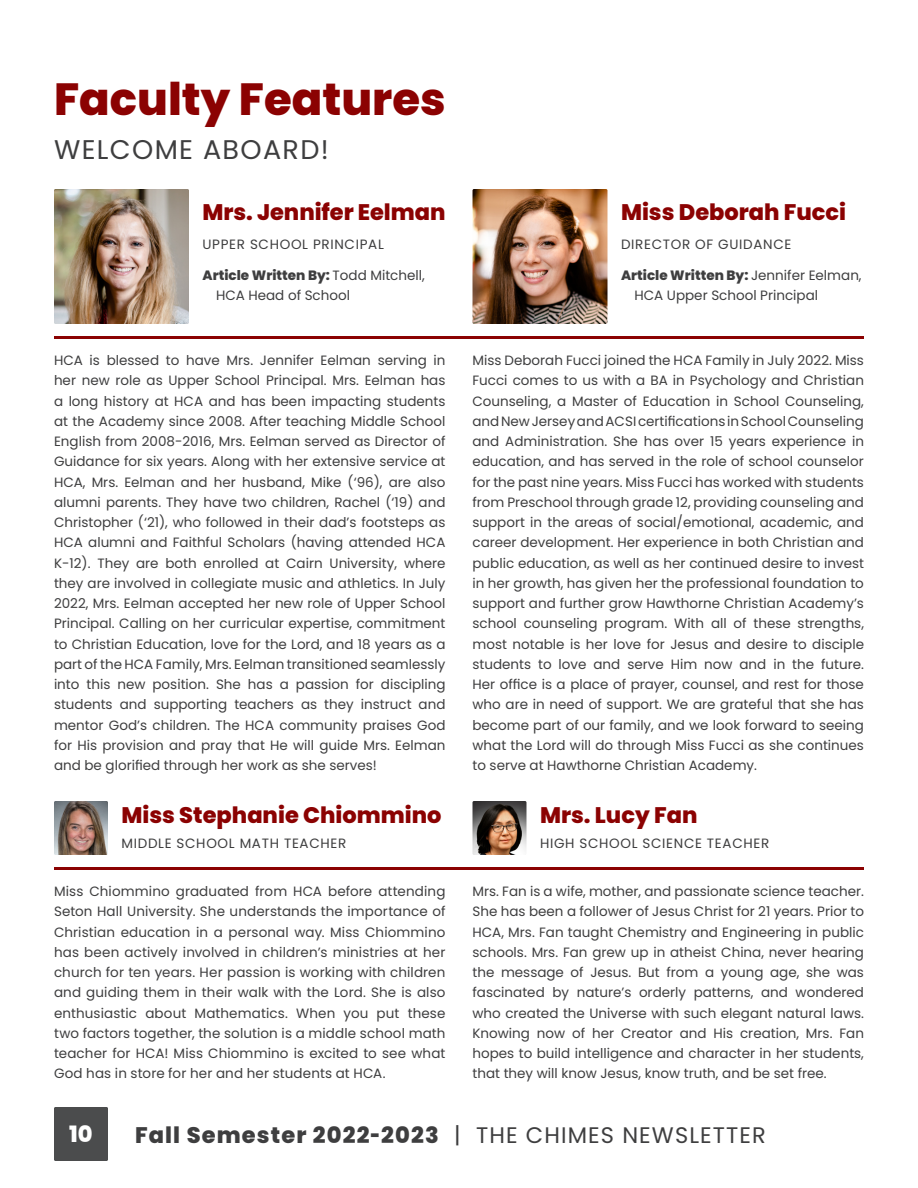
<style>
.page{position:relative;width:918px;height:1188px;background:#fff}
.page>*{position:absolute;margin:0;border:0;box-sizing:border-box;transform-origin:0 0}
.t1{font:800 45px "Poppins";color:#8b0202}
.t2{font:27px "Poppins";letter-spacing:.05em;color:#3e3e3f}
.t3{font:800 22.5px "Poppins";color:#8b0202}
.t4{font:800 22.5px "Poppins";letter-spacing:.05em;color:#3e3e3f}
.t5{font:800 22.5px "Poppins";color:#fff}
.t6{font:13.5px/20.2px "Poppins";color:#3e3e3f;text-align:justify}
.t7{font:13.5px "Poppins";letter-spacing:.05em;color:#3e3e3f}
.t8{font:800 13.5px "Poppins";color:#3e3e3f}
.s1{font-weight:400}
</style>
<div class="page">
<div style="left:54px;top:1107px;width:54px;height:54px;background:#4b4c4d;border-radius:2px"></div>
<img style="left:54px;top:801px;width:54px;height:54px">
<hr style="left:54px;top:867px;width:810px;height:3px;background:#8b0202">
<img style="left:472px;top:801px;width:54px;height:54px">
<hr style="left:54px;top:336px;width:810px;height:3px;background:#8b0202">
<img style="left:54px;top:189px;width:135px;height:135px">
<img style="left:472px;top:189px;width:136px;height:135px">
<p class="t1" style="left:54px;top:73px;width:393px">Faculty Features</p>
<p class="t2" style="left:54px;top:134px;width:276px">WELCOME ABOARD!</p>
<p class="t3" style="left:202px;top:199px;width:245px">Mrs. Jennifer Eelman</p>
<p class="t7" style="left:202px;top:237px;width:183px">UPPER SCHOOL PRINCIPAL</p>
<p class="t8" style="left:202px;top:268px;width:224px">Article Written By: <span class="s1">Todd Mitchell,</span></p>
<p class="t6" style="left:216px;top:286px;width:136px">HCA Head of School</p>
<p class="t6" style="left:54px;top:350px;width:393px">HCA is blessed to have Mrs. Jennifer Eelman serving in her new role as Upper School Principal. Mrs. Eelman has a long history at HCA and has been impacting students at the Academy since 2008. After teaching Middle School English from 2008-2016, Mrs. Eelman served as Director of Guidance for six years. Along with her extensive service at HCA, Mrs. Eelman and her husband, Mike (‘96), are also alumni parents. They have two children, Rachel (‘19) and Christopher (‘21), who followed in their dad’s footsteps as HCA alumni and Faithful Scholars (having attended HCA K-12). They are both enrolled at Cairn University, where they are involved in collegiate music and athletics. In July 2022, Mrs. Eelman accepted her new role of Upper School Principal. Calling on her curricular expertise, commitment to Christian Education, love for the Lord, and 18 years as a part of the HCA Family, Mrs. Eelman transitioned seamlessly into this new position. She has a passion for discipling students and supporting teachers as they instruct and mentor God’s children. The HCA community praises God for His provision and pray that He will guide Mrs. Eelman and be glorified through her work as she serves!</p>
<p class="t3" style="left:122px;top:802px;width:322px">Miss Stephanie Chiommino</p>
<p class="t7" style="left:122px;top:835px;width:226px">MIDDLE SCHOOL MATH TEACHER</p>
<p class="t6" style="left:54px;top:881px;width:393px">Miss Chiommino graduated from HCA before attending Seton Hall University. She understands the importance of Christian education in a personal way. Miss Chiommino has been actively involved in children’s ministries at her church for ten years. Her passion is working with children and guiding them in their walk with the Lord. She is also enthusiastic about Mathematics. When you put these two factors together, the solution is a middle school math teacher for HCA! Miss Chiommino is excited to see what God has in store for her and her students at HCA.</p>
<p class="t3" style="left:621px;top:199px;width:227px">Miss Deborah Fucci</p>
<p class="t7" style="left:621px;top:237px;width:172px">DIRECTOR OF GUIDANCE</p>
<p class="t8" style="left:621px;top:268px;width:242px">Article Written By: <span class="s1">Jennifer Eelman,</span></p>
<p class="t6" style="left:634px;top:286px;width:185px">HCA Upper School Principal</p>
<p class="t6" style="left:472px;top:350px;width:393px">Miss Deborah Fucci joined the HCA Family in July 2022. Miss Fucci comes to us with a BA in Psychology and Christian Counseling, a Master of Education in School Counseling, and New Jersey and ACSI certifications in School Counseling and Administration. She has over 15 years experience in education, and has served in the role of school counselor for the past nine years. Miss Fucci has worked with students from Preschool through grade 12, providing counseling and support in the areas of social/emotional, academic, and career development. Her experience in both Christian and public education, as well as her continued desire to invest in her growth, has given her the professional foundation to support and further grow Hawthorne Christian Academy’s school counseling program. With all of these strengths, most notable is her love for Jesus and desire to disciple students to love and serve Him now and in the future.<br>Her office is a place of prayer, counsel, and rest for those who are in need of support. We are grateful that she has become part of our family, and we look forward to seeing what the Lord will do through Miss Fucci as she continues to serve at Hawthorne Christian Academy.</p>
<p class="t3" style="left:540px;top:802px;width:159px">Mrs. Lucy Fan</p>
<p class="t7" style="left:540px;top:835px;width:231px">HIGH SCHOOL SCIENCE TEACHER</p>
<p class="t6" style="left:472px;top:881px;width:393px">Mrs. Fan is a wife, mother, and passionate science teacher.<br>She has been a follower of Jesus Christ for 21 years. Prior to HCA, Mrs. Fan taught Chemistry and Engineering in public schools. Mrs. Fan grew up in atheist China, never hearing the message of Jesus. But from a young age, she was fascinated by nature’s orderly patterns, and wondered who created the Universe with such elegant natural laws.<br>Knowing now of her Creator and His creation, Mrs. Fan hopes to build intelligence and character in her students, that they will know Jesus, know truth, and be set free.</p>
<h3 class="t5" style="left:69px;top:1121px;width:25px">10</h3>
<h3 class="t4" style="left:135px;top:1122px;width:632px">Fall Semester 2022-2023 <span class="s1">| THE CHIMES NEWSLETTER</span></h3>
</div>
